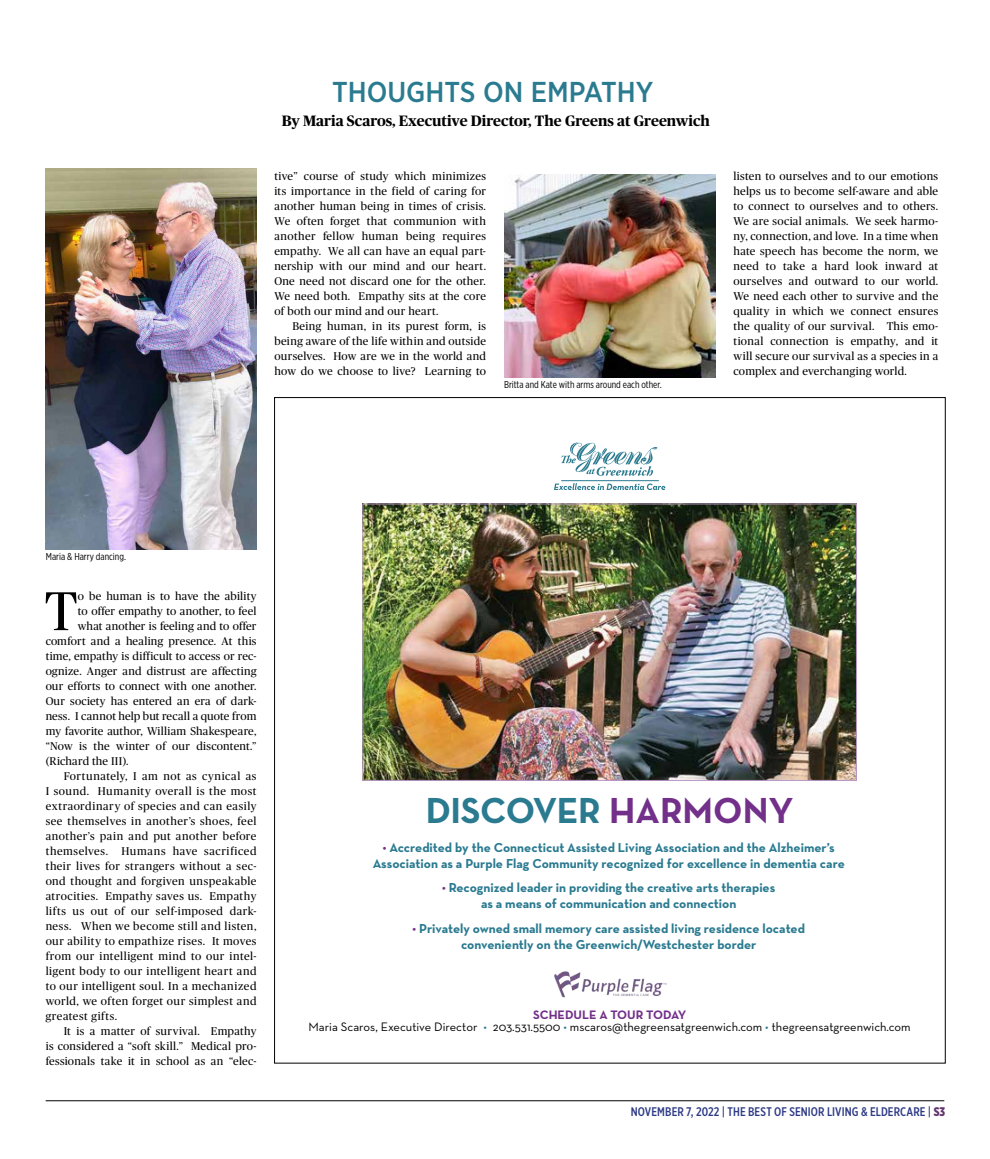
<style>
.page{position:relative;width:990px;height:1159px;background:#fff}
.page>*{position:absolute;margin:0;border:0;box-sizing:border-box;transform-origin:0 0}
.t1{font:54.5px "Publico Headline";color:#000}
.t2{font:700 36.88px "Neutra Text";letter-spacing:-.01em;color:#2a7a90}
.t3{font:500 28.75px "Gotham Narrow";color:#2b7b90}
.t4{font:700 15px "Publico Headline";color:#000}
.t5{font:700 13.25px/16px "Neutra Text";color:#2a7a90;text-align:center}
.t6{font:12.5px/11.4px "Neutra Text";color:#000;text-align:center}
.t7{font:500 12.5px "Gotham X Narrow";letter-spacing:.01em;color:#2c3985}
.t8{font:11.25px/15px "Publico Headline";letter-spacing:.035em;color:#000;text-align:justify}
.t9{font:11.25px "Publico Headline";letter-spacing:.015em;color:#000}
.t10{font:11.25px "Publico Headline";letter-spacing:.01em;color:#000}
.t11{font:11.25px "Publico Headline";letter-spacing:.005em;color:#000}
.t12{font:11.25px "Publico Headline";letter-spacing:.06em;color:#000}
.t13{font:10px "Gotham X Narrow";color:#000}
.s1{color:#73308a}
.s2{font-weight:700;color:#73308a}
.s3{color:#2a7a90}
.s4{font-weight:900;color:#63356f}
</style>
<div class="page">
<hr style="left:46px;top:1100px;width:898px;height:1px;background:#000">
<hr style="left:561px;top:480px;width:98px;height:1px;background:#2a7a90">
<svg style="left:561px;top:442px;width:96px;height:34px"></svg>
<svg style="left:554px;top:483px;width:111px;height:7px"></svg>
<img style="left:554px;top:971px;width:113px;height:26px">
<img style="left:365px;top:506px;width:490px;height:272px">
<div style="left:363px;top:504px;width:494px;height:276px;border:1px solid #b997c5"></div>
<img style="left:46px;top:169px;width:210px;height:380px">
<img style="left:504px;top:175px;width:212px;height:203px">
<h3 class="t3" style="left:332px;top:74px;width:323px">THOUGHTS ON EMPATHY</h3>
<h3 class="t4" style="left:282px;top:110px;width:429px">By Maria Scaros, Executive Director, The Greens at Greenwich</h3>
<p class="t8" style="left:275px;top:168px;width:213px">tive” course of study which minimizes its importance in the field of caring for another human being in times of crisis.<br>We often forget that communion with another fellow human being requires empathy. We all can have an equal part&shy;nership with our mind and our heart.<br>One need not discard one for the other.<br>We need both. Empathy sits at the core of both our mind and our heart.</p>
<p class="t8" style="left:275px;top:318px;width:213px;text-indent:18px">Being human, in its purest form, is being aware of the life within and outside ourselves. How are we in the world and how do we choose to live? Learning to</p>
<p class="t13" style="left:504px;top:379px;width:159px">Britta and Kate with arms around each other.</p>
<p class="t8" style="left:733px;top:168px;width:206px">listen to ourselves and to our emotions helps us to become self-aware and able to connect to ourselves and to others.<br>We are social animals. We seek harmo&shy;ny, connection, and love. In a time when hate speech has become the norm, we need to take a hard look inward at ourselves and outward to our world.<br>We need each other to survive and the quality in which we connect ensures the quality of our survival. This emo&shy;tional connection is empathy, and it will secure our survival as a species in a complex and everchanging world.</p>
<p class="t13" style="left:46px;top:550px;width:82px">Maria &amp; Harry dancing.</p>
<h1 class="t1" style="left:45px;top:573px;width:34px">T</h1>
<p class="t9" style="left:78px;top:588px;width:180px">o be human is to have the ability</p>
<p class="t11" style="left:78px;top:603px;width:180px">to offer empathy to another, to feel</p>
<p class="t10" style="left:78px;top:618px;width:180px">what another is feeling and to offer</p>
<p class="t8" style="left:46px;top:633px;width:212px">comfort and a healing presence. At this</p>
<p class="t9" style="left:46px;top:648px;width:212px">time, empathy is difficult to access or rec-</p>
<p class="t8" style="left:46px;top:663px;width:212px">ognize. Anger and distrust are affecting</p>
<p class="t10" style="left:46px;top:678px;width:212px">our efforts to connect with one another.</p>
<p class="t8" style="left:46px;top:693px;width:212px">Our society has entered an era of dark-</p>
<p class="t10" style="left:46px;top:708px;width:212px">ness. I cannot help but recall a quote from</p>
<p class="t9" style="left:46px;top:723px;width:212px">my favorite author, William Shakespeare,</p>
<p class="t9" style="left:46px;top:738px;width:212px">“Now is the winter of our discontent.”</p>
<p class="t8" style="left:46px;top:753px;width:84px">(Richard the III).</p>
<p class="t12" style="left:64px;top:768px;width:194px">Fortunately, I am not as cynical as</p>
<p class="t8" style="left:46px;top:783px;width:212px">I sound. Humanity overall is the most</p>
<p class="t8" style="left:46px;top:798px;width:212px">extraordinary of species and can easily</p>
<p class="t8" style="left:46px;top:813px;width:212px">see themselves in another’s shoes, feel</p>
<p class="t8" style="left:46px;top:828px;width:212px">another’s pain and put another before</p>
<p class="t8" style="left:46px;top:843px;width:212px">themselves. Humans have sacrificed</p>
<p class="t8" style="left:46px;top:858px;width:212px">their lives for strangers without a sec-</p>
<p class="t8" style="left:46px;top:873px;width:212px">ond thought and forgiven unspeakable</p>
<p class="t8" style="left:46px;top:888px;width:212px">atrocities. Empathy saves us. Empathy</p>
<p class="t8" style="left:46px;top:903px;width:212px">lifts us out of our self-imposed dark-</p>
<p class="t8" style="left:46px;top:918px;width:212px">ness. When we become still and listen,</p>
<p class="t8" style="left:46px;top:933px;width:212px">our ability to empathize rises. It moves</p>
<p class="t8" style="left:46px;top:948px;width:212px">from our intelligent mind to our intel-</p>
<p class="t8" style="left:46px;top:963px;width:212px">ligent body to our intelligent heart and</p>
<p class="t8" style="left:46px;top:978px;width:212px">to our intelligent soul. In a mechanized</p>
<p class="t8" style="left:46px;top:993px;width:212px">world, we often forget our simplest and</p>
<p class="t8" style="left:46px;top:1008px;width:73px">greatest gifts.</p>
<p class="t8" style="left:64px;top:1023px;width:194px">It is a matter of survival. Empathy</p>
<p class="t8" style="left:46px;top:1038px;width:212px">is considered a “soft skill.” Medical pro-</p>
<p class="t8" style="left:46px;top:1053px;width:212px">fessionals take it in school as an “elec-</p>
<h2 class="t2" style="left:426px;top:787px;width:369px">DISCOVER <span class="s1">HARMONY</span></h2>
<p class="t5" style="left:373px;top:839px;width:474px"><span class="s1">•</span> Accredited by the Connecticut Assisted Living Association and the Alzheimer’s<br>Association as a Purple Flag Community recognized for excellence in dementia care</p>
<p class="t5" style="left:442px;top:879px;width:335px"><span class="s1">•</span> Recognized leader in providing the creative arts therapies as a means of communication and connection</p>
<p class="t5" style="left:413px;top:920px;width:394px"><span class="s1">•</span> Privately owned small memory care assisted living residence located conveniently on the Greenwich/Westchester border</p>
<p class="t6" style="left:309px;top:1009px;width:604px"><span class="s2">SCHEDULE A TOUR TODAY<br></span>Maria Scaros, Executive Director <span class="s3">•</span> 203.531.5500 <span class="s3">•</span> mscaros@thegreensatgreenwich.com <span class="s3">•</span> thegreensatgreenwich.com</p>
<p class="t7" style="left:631px;top:1104px;width:316px">NOVEMBER 7, 2022 | THE BEST OF SENIOR LIVING &amp; ELDERCARE | <span class="s4">S3</span></p>
</div>
